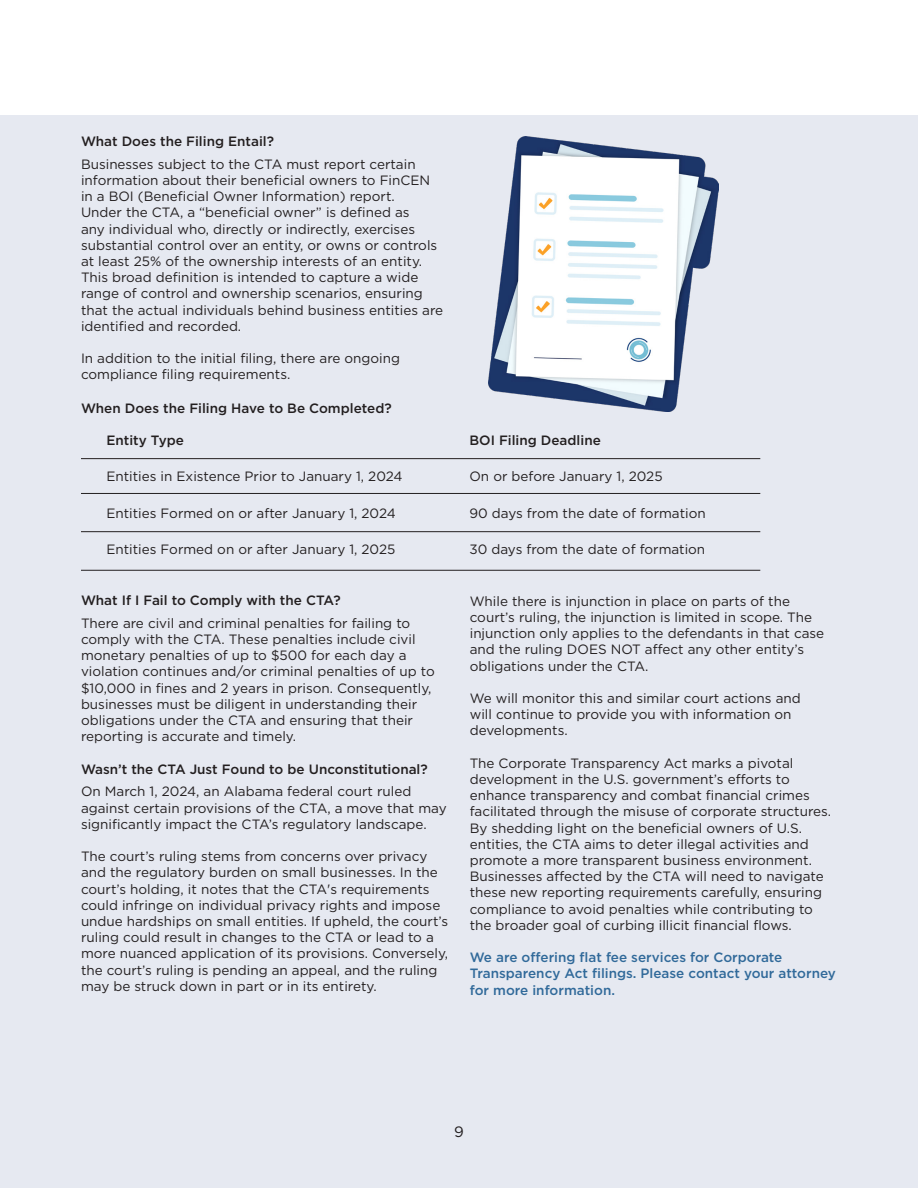
<style>
.page{position:relative;width:918px;height:1188px;background:#fff}
.page>*{position:absolute;margin:0;border:0;box-sizing:border-box;transform-origin:0 0}
.t1{font:15px "Gotham";color:#231f20}
.t2{font:13.5px/16.2px "Gotham";color:#231f20}
.t3{font:500 13.5px "Gotham";color:#231f20}
.t4{font:500 13.5px/16.2px "Gotham";color:#316a9a}
</style>
<div class="page">
<div style="left:0;top:116px;width:918px;height:1072px;background:#e6e9f1"></div>
<hr style="left:81px;top:458px;width:679px;height:1px;background:#231f20">
<hr style="left:81px;top:493px;width:679px;height:1px;background:#231f20">
<hr style="left:81px;top:531px;width:679px;height:1px;background:#231f20">
<hr style="left:81px;top:570px;width:679px;height:1px;background:#231f20">
<img style="left:489px;top:137px;width:230px;height:274px">
<p class="t3" style="left:81px;top:132px;width:195px">What Does the Filing Entail?</p>
<p class="t2" style="left:81px;top:156px;width:364px">Businesses subject to the CTA must report certain information about their beneficial owners to FinCEN in a BOI (Beneficial Owner Information) report.<br>Under the CTA, a “beneficial owner” is defined as<br>any individual who, directly or indirectly, exercises substantial control over an entity, or owns or controls at least 25% of the ownership interests of an entity.<br>This broad definition is intended to capture a wide range of control and ownership scenarios, ensuring that the actual individuals behind business entities are identified and recorded.</p>
<p class="t2" style="left:81px;top:350px;width:321px">In addition to the initial filing, there are ongoing compliance filing requirements.</p>
<p class="t3" style="left:81px;top:399px;width:312px">When Does the Filing Have to Be Completed?</p>
<p class="t3" style="left:106px;top:431px;width:79px">Entity Type</p>
<p class="t3" style="left:470px;top:431px;width:133px">BOI Filing Deadline</p>
<p class="t2" style="left:106px;top:468px;width:298px">Entities in Existence Prior to January 1, 2024</p>
<p class="t2" style="left:470px;top:468px;width:195px">On or before January 1, 2025</p>
<p class="t2" style="left:106px;top:505px;width:291px">Entities Formed on or after January 1, 2024</p>
<p class="t2" style="left:470px;top:505px;width:238px">90 days from the date of formation</p>
<p class="t2" style="left:106px;top:541px;width:291px">Entities Formed on or after January 1, 2025</p>
<p class="t2" style="left:470px;top:541px;width:237px">30 days from the date of formation</p>
<p class="t3" style="left:81px;top:591px;width:261px">What If I Fail to Comply with the CTA?</p>
<p class="t2" style="left:81px;top:615px;width:355px">There are civil and criminal penalties for failing to comply with the CTA. These penalties include civil monetary penalties of up to $500 for each day a violation continues and/or criminal penalties of up to $10,000 in fines and 2 years in prison. Consequently, businesses must be diligent in understanding their obligations under the CTA and ensuring that their reporting is accurate and timely.</p>
<p class="t3" style="left:81px;top:760px;width:348px">Wasn’t the CTA Just Found to be Unconstitutional?</p>
<p class="t2" style="left:81px;top:783px;width:367px">On March 1, 2024, an Alabama federal court ruled against certain provisions of the CTA, a move that may significantly impact the CTA’s regulatory landscape.</p>
<p class="t2" style="left:81px;top:848px;width:369px">The court’s ruling stems from concerns over privacy and the regulatory burden on small businesses. In the court’s holding, it notes that the CTA's requirements could infringe on individual privacy rights and impose undue hardships on small entities. If upheld, the court’s ruling could result in changes to the CTA or lead to a more nuanced application of its provisions. Conversely, the court’s ruling is pending an appeal, and the ruling may be struck down in part or in its entirety.</p>
<p class="t2" style="left:470px;top:593px;width:356px">While there is injunction in place on parts of the court’s ruling, the injunction is limited in scope. The injunction only applies to the defendants in that case and the ruling DOES NOT affect any other entity’s obligations under the CTA.</p>
<p class="t2" style="left:470px;top:690px;width:333px">We will monitor this and similar court actions and will continue to provide you with information on developments.</p>
<p class="t2" style="left:470px;top:755px;width:363px">The Corporate Transparency Act marks a pivotal development in the U.S. government’s efforts to enhance transparency and combat financial crimes facilitated through the misuse of corporate structures.<br>By shedding light on the beneficial owners of U.S. entities, the CTA aims to deter illegal activities and promote a more transparent business environment.<br>Businesses affected by the CTA will need to navigate these new reporting requirements carefully, ensuring compliance to avoid penalties while contributing to the broader goal of curbing illicit financial flows.</p>
<p class="t4" style="left:470px;top:949px;width:314px">We are offering flat fee services for Corporate</p>
<p class="t4" style="left:470px;top:965px;width:368px">Transparency Act filings. Please contact your attorney for more information.</p>
<p class="t1" style="left:454px;top:1122px;width:11px">9</p>
</div>
